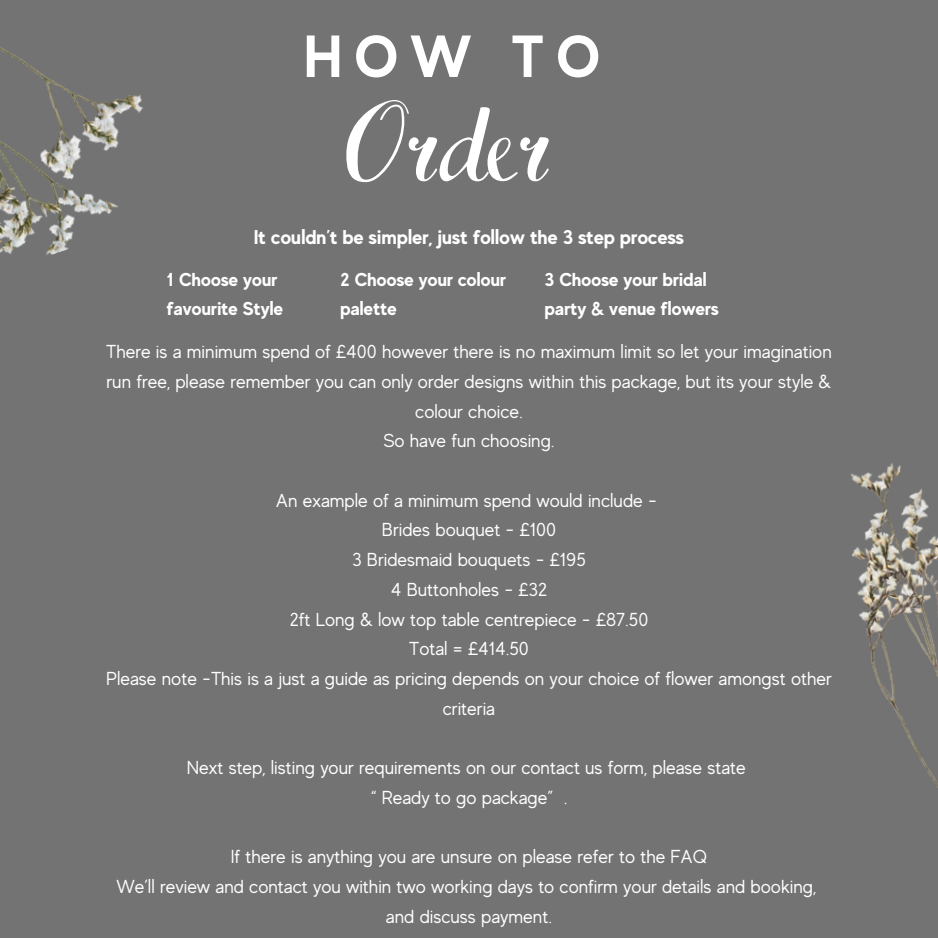
<style>
.page{position:relative;width:938px;height:938px;background:#fff}
.page>*{position:absolute;margin:0;border:0;box-sizing:border-box;transform-origin:0 0}
.t1{font:116.5px "Books Script";color:#fff}
.t2{font:700 59.25px "MADE Evolve Sans";color:#fff}
.t3{font:700 19.75px "MADE Evolve Sans";color:#fff}
.t4{font:18.75px/29.8px "MADE Evolve Sans";color:#fff;text-align:center}
.t5{font:700 18.75px/29.5px "MADE Evolve Sans";color:#fff}
</style>
<div class="page">
<div style="left:0;top:0;width:938px;height:937px;background:#737373"></div>
<img style="left:850px;top:463px;width:88px;height:325px">
<img style="left:0;top:47px;width:143px;height:208px">
<p class="t2" style="left:303px;top:22px;width:298px">HOW TO</p>
<p class="t1" style="left:345px;top:73px;width:208px">Order</p>
<p class="t3" style="left:254px;top:226px;width:432px">It couldn’t be simpler, just follow the 3 step process</p>
<p class="t5" style="left:167px;top:264px;width:118px">1 Choose your favourite Style</p>
<p class="t5" style="left:545px;top:264px;width:175px">3 Choose your bridal party &amp; venue flowers</p>
<p class="t4" style="left:106px;top:337px;width:727px">There is a minimum spend of £400 however there is no maximum limit so let your imagination run free, please remember you can only order designs within this package, but its your style &amp; colour choice.</p>
<p class="t4" style="left:383px;top:426px;width:173px">So have fun choosing.</p>
<p class="t5" style="left:340px;top:264px;width:167px">2 Choose your colour palette</p>
<p class="t4" style="left:276px;top:485px;width:382px">An example of a minimum spend would include -</p>
<p class="t4" style="left:382px;top:515px;width:175px">Brides bouquet - £100</p>
<p class="t4" style="left:352px;top:545px;width:235px">3 Bridesmaid bouquets - £195</p>
<p class="t4" style="left:391px;top:574px;width:158px">4 Buttonholes - £32</p>
<p class="t4" style="left:290px;top:604px;width:360px">2ft Long &amp; low top table centrepiece - £87.50</p>
<p class="t4" style="left:409px;top:634px;width:121px">Total = £414.50</p>
<p class="t4" style="left:106px;top:663px;width:727px">Please note -This is a just a guide as pricing depends on your choice of flower amongst other criteria</p>
<p class="t4" style="left:187px;top:752px;width:560px">Next step, listing your requirements on our contact us form, please state</p>
<p class="t4" style="left:371px;top:782px;width:198px">“ Ready to go package” .</p>
<p class="t4" style="left:231px;top:841px;width:478px">If there is anything you are unsure on please refer to the FAQ</p>
<p class="t4" style="left:116px;top:871px;width:701px">We’ll review and contact you within two working days to confirm your details and booking,</p>
<p class="t4" style="left:386px;top:901px;width:167px">and discuss payment.</p>
</div>
